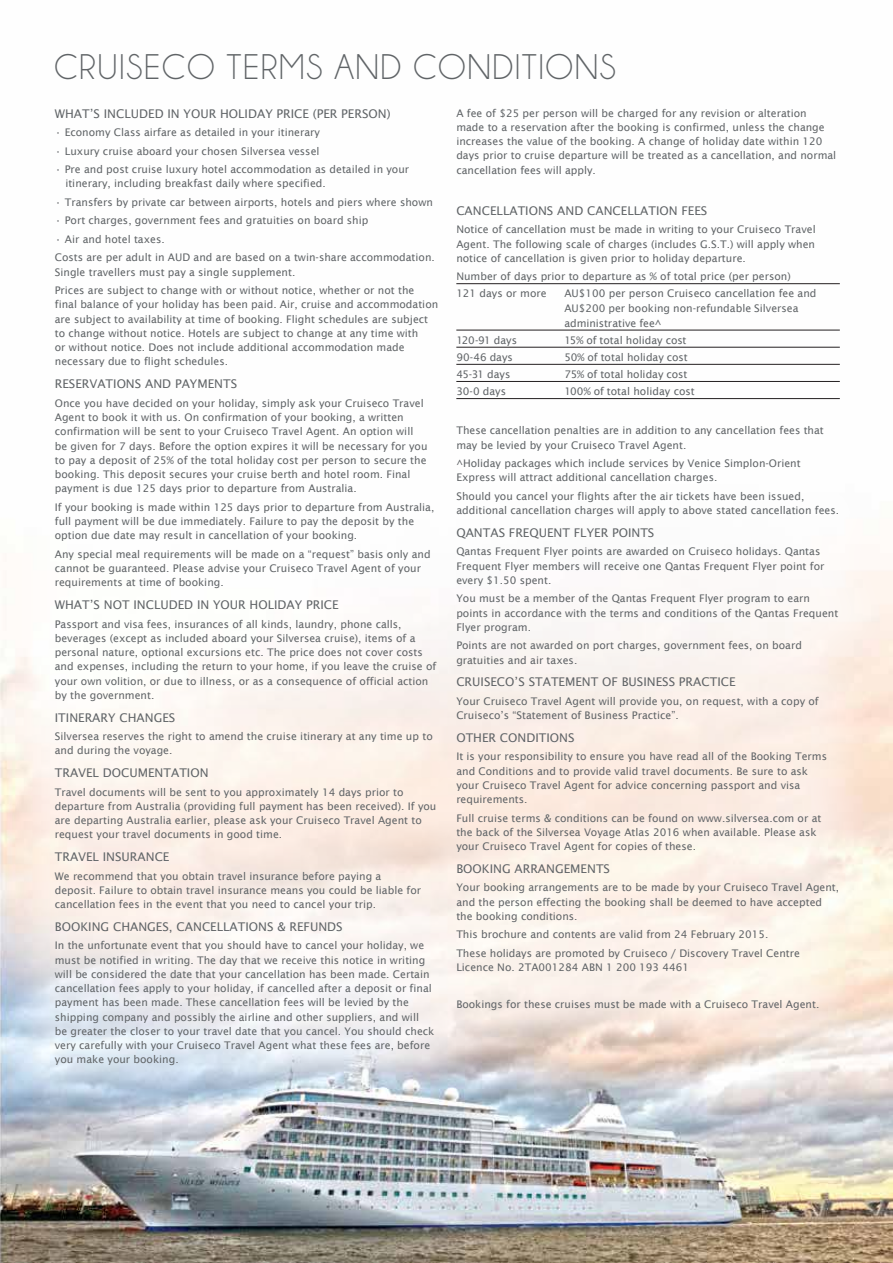
<style>
.page{position:relative;width:893px;height:1263px;background:#fff}
.page>*{position:absolute;margin:0;border:0;box-sizing:border-box;transform-origin:0 0}
.t1{font:36px "Champagne&Limousines";letter-spacing:.04em;color:#606467}
.t2{font:12px "Lucida Sans";color:#606467}
.t3{font:10.5px/14.2px "Lucida Sans";color:#606467}
.t4{font:10.5px "Lucida Sans";letter-spacing:-.02em;color:#606467}
</style>
<div class="page">
<img style="left:0;top:1123px;width:893px;height:140px">
<div style="left:0;top:50px;width:893px;height:1073px;background:#fff;opacity:.54"></div>
<hr style="left:456px;top:283px;width:384px;height:1px;background:#231f20">
<hr style="left:456px;top:330px;width:384px;height:1px;background:#231f20">
<hr style="left:456px;top:347px;width:384px;height:1px;background:#231f20">
<hr style="left:456px;top:364px;width:384px;height:1px;background:#231f20">
<hr style="left:456px;top:381px;width:384px;height:1px;background:#231f20">
<hr style="left:456px;top:398px;width:384px;height:1px;background:#231f20">
<h1 class="t1" style="left:54px;top:46px;width:564px">CRUISECO TERMS AND CONDITIONS</h1>
<p class="t2" style="left:55px;top:107px;width:337px">WHAT’S INCLUDED IN YOUR HOLIDAY PRICE (PER PERSON)</p>
<p class="t3" style="left:55px;top:125px;width:267px">• Economy Class airfare as detailed in your itinerary</p>
<p class="t3" style="left:55px;top:144px;width:266px">• Luxury cruise aboard your chosen Silversea vessel</p>
<p class="t3" style="left:65px;top:162px;width:345px;text-indent:-10px">• Pre and post cruise luxury hotel accommodation as detailed in your itinerary, including breakfast daily where specified.</p>
<p class="t3" style="left:55px;top:195px;width:380px">• Transfers by private car between airports, hotels and piers where shown</p>
<p class="t3" style="left:55px;top:214px;width:315px">• Port charges, government fees and gratuities on board ship</p>
<p class="t3" style="left:55px;top:230px;width:382px;line-height:18.5px">• Air and hotel taxes.<br>Costs are per adult in AUD and are based on a twin-share accommodation.</p>
<p class="t3" style="left:55px;top:263px;width:361px;line-height:18.5px">Single travellers must pay a single supplement.<br>Prices are subject to change with or without notice, whether or not the</p>
<p class="t3" style="left:55px;top:298px;width:385px">final balance of your holiday has been paid. Air, cruise and accommodation are subject to availability at time of booking. Flight schedules are subject to change without notice. Hotels are subject to change at any time with<br>or without notice. Does not include additional accommodation made necessary due to flight schedules.</p>
<p class="t2" style="left:55px;top:377px;width:184px">RESERVATIONS AND PAYMENTS</p>
<p class="t3" style="left:55px;top:396px;width:374px">Once you have decided on your holiday, simply ask your Cruiseco Travel Agent to book it with us. On confirmation of your booking, a written confirmation will be sent to your Cruiseco Travel Agent. An option will be given for 7 days. Before the option expires it will be necessary for you to pay a deposit of 25% of the total holiday cost per person to secure the booking. This deposit secures your cruise berth and hotel room. Final payment is due 125 days prior to departure from Australia.</p>
<p class="t3" style="left:55px;top:500px;width:381px">If your booking is made within 125 days prior to departure from Australia, full payment will be due immediately. Failure to pay the deposit by the option due date may result in cancellation of your booking.</p>
<p class="t3" style="left:55px;top:547px;width:377px">Any special meal requirements will be made on a “request” basis only and cannot be guaranteed. Please advise your Cruiseco Travel Agent of your requirements at time of booking.</p>
<p class="t2" style="left:55px;top:598px;width:285px">WHAT’S NOT INCLUDED IN YOUR HOLIDAY PRICE</p>
<p class="t3" style="left:55px;top:617px;width:383px">Passport and visa fees, insurances of all kinds, laundry, phone calls, beverages (except as included aboard your Silversea cruise), items of a personal nature, optional excursions etc. The price does not cover costs and expenses, including the return to your home, if you leave the cruise of your own volition, or due to illness, or as a consequence of official action by the government.</p>
<p class="t2" style="left:55px;top:710px;width:122px">ITINERARY CHANGES</p>
<p class="t3" style="left:55px;top:729px;width:379px">Silversea reserves the right to amend the cruise itinerary at any time up to and during the voyage.</p>
<p class="t2" style="left:55px;top:766px;width:155px">TRAVEL DOCUMENTATION</p>
<p class="t3" style="left:55px;top:785px;width:383px">Travel documents will be sent to you approximately 14 days prior to departure from Australia (providing full payment has been received). If you are departing Australia earlier, please ask your Cruiseco Travel Agent to request your travel documents in good time.</p>
<p class="t2" style="left:55px;top:850px;width:116px">TRAVEL INSURANCE</p>
<p class="t3" style="left:55px;top:869px;width:368px">We recommend that you obtain travel insurance before paying a deposit. Failure to obtain travel insurance means you could be liable for cancellation fees in the event that you need to cancel your trip.</p>
<p class="t2" style="left:55px;top:920px;width:289px">BOOKING CHANGES, CANCELLATIONS &amp; REFUNDS</p>
<p class="t3" style="left:55px;top:938px;width:381px">In the unfortunate event that you should have to cancel your holiday, we must be notified in writing. The day that we receive this notice in writing will be considered the date that your cancellation has been made. Certain cancellation fees apply to your holiday, if cancelled after a deposit or final payment has been made. These cancellation fees will be levied by the shipping company and possibly the airline and other suppliers, and will<br>be greater the closer to your travel date that you cancel. You should check very carefully with your Cruiseco Travel Agent what these fees are, before you make your booking.</p>
<p class="t3" style="left:456px;top:106px;width:381px">A fee of $25 per person will be charged for any revision or alteration made to a reservation after the booking is confirmed, unless the change increases the value of the booking. A change of holiday date within 120 days prior to cruise departure will be treated as a cancellation, and normal cancellation fees will apply.</p>
<p class="t2" style="left:456px;top:204px;width:253px">CANCELLATIONS AND CANCELLATION FEES</p>
<p class="t3" style="left:456px;top:222px;width:361px;text-align:justify">Notice of cancellation must be made in writing to your Cruiseco Travel Agent. The following scale of charges (includes G.S.T.) will apply when notice of cancellation is given prior to holiday departure.</p>
<p class="t3" style="left:456px;top:268px;width:336px;line-height:16.4px">Number of days prior to departure as % of total price (per person)<br>121 days or more</p>
<p class="t3" style="left:564px;top:285px;width:254px;line-height:15px">AU$100 per person Cruiseco cancellation fee and<br>AU$200 per booking non-refundable Silversea administrative fee^</p>
<p class="t4" style="left:456px;top:334px;width:62px">120-91 days</p>
<p class="t3" style="left:564px;top:333px;width:124px">15% of total holiday cost</p>
<p class="t3" style="left:456px;top:350px;width:58px">90-46 days</p>
<p class="t3" style="left:564px;top:350px;width:125px">50% of total holiday cost</p>
<p class="t3" style="left:456px;top:367px;width:56px">45-31 days</p>
<p class="t3" style="left:564px;top:367px;width:124px">75% of total holiday cost</p>
<p class="t3" style="left:456px;top:384px;width:51px">30-0 days</p>
<p class="t3" style="left:564px;top:384px;width:132px">100% of total holiday cost</p>
<p class="t3" style="left:456px;top:423px;width:369px">These cancellation penalties are in addition to any cancellation fees that may be levied by your Cruiseco Travel Agent.</p>
<p class="t3" style="left:456px;top:456px;width:346px">^Holiday packages which include services by Venice Simplon-Orient<br>Express will attract additional cancellation charges.</p>
<p class="t3" style="left:456px;top:489px;width:384px">Should you cancel your flights after the air tickets have been issued, additional cancellation charges will apply to above stated cancellation fees.</p>
<p class="t2" style="left:456px;top:526px;width:200px">QANTAS FREQUENT FLYER POINTS</p>
<p class="t3" style="left:456px;top:544px;width:370px">Qantas Frequent Flyer points are awarded on Cruiseco holidays. Qantas<br>Frequent Flyer members will receive one Qantas Frequent Flyer point for every $1.50 spent.</p>
<p class="t3" style="left:456px;top:591px;width:384px">You must be a member of the Qantas Frequent Flyer program to earn points in accordance with the terms and conditions of the Qantas Frequent<br>Flyer program.</p>
<p class="t3" style="left:456px;top:638px;width:347px">Points are not awarded on port charges, government fees, on board gratuities and air taxes.</p>
<p class="t2" style="left:456px;top:675px;width:281px">CRUISECO’S STATEMENT OF BUSINESS PRACTICE</p>
<p class="t3" style="left:456px;top:694px;width:364px">Your Cruiseco Travel Agent will provide you, on request, with a copy of<br>Cruiseco’s “Statement of Business Practice”.</p>
<p class="t2" style="left:456px;top:731px;width:120px">OTHER CONDITIONS</p>
<p class="t3" style="left:456px;top:749px;width:372px">It is your responsibility to ensure you have read all of the Booking Terms and Conditions and to provide valid travel documents. Be sure to ask your Cruiseco Travel Agent for advice concerning passport and visa requirements.</p>
<p class="t3" style="left:456px;top:811px;width:367px">Full cruise terms &amp; conditions can be found on www.silversea.com or at the back of the Silversea Voyage Atlas 2016 when available. Please ask your Cruiseco Travel Agent for copies of these.</p>
<p class="t2" style="left:456px;top:862px;width:155px">BOOKING ARRANGEMENTS</p>
<p class="t3" style="left:456px;top:880px;width:384px">Your booking arrangements are to be made by your Cruiseco Travel Agent, and the person effecting the booking shall be deemed to have accepted the booking conditions.</p>
<p class="t3" style="left:456px;top:925px;width:345px;line-height:18.5px">This brochure and contents are valid from 24 February 2015.<br>These holidays are promoted by Cruiseco / Discovery Travel Centre</p>
<p class="t3" style="left:456px;top:960px;width:234px">Licence No. 2TA001284 ABN 1 200 193 4461</p>
<p class="t3" style="left:456px;top:997px;width:365px">Bookings for these cruises must be made with a Cruiseco Travel Agent.</p>
</div>
